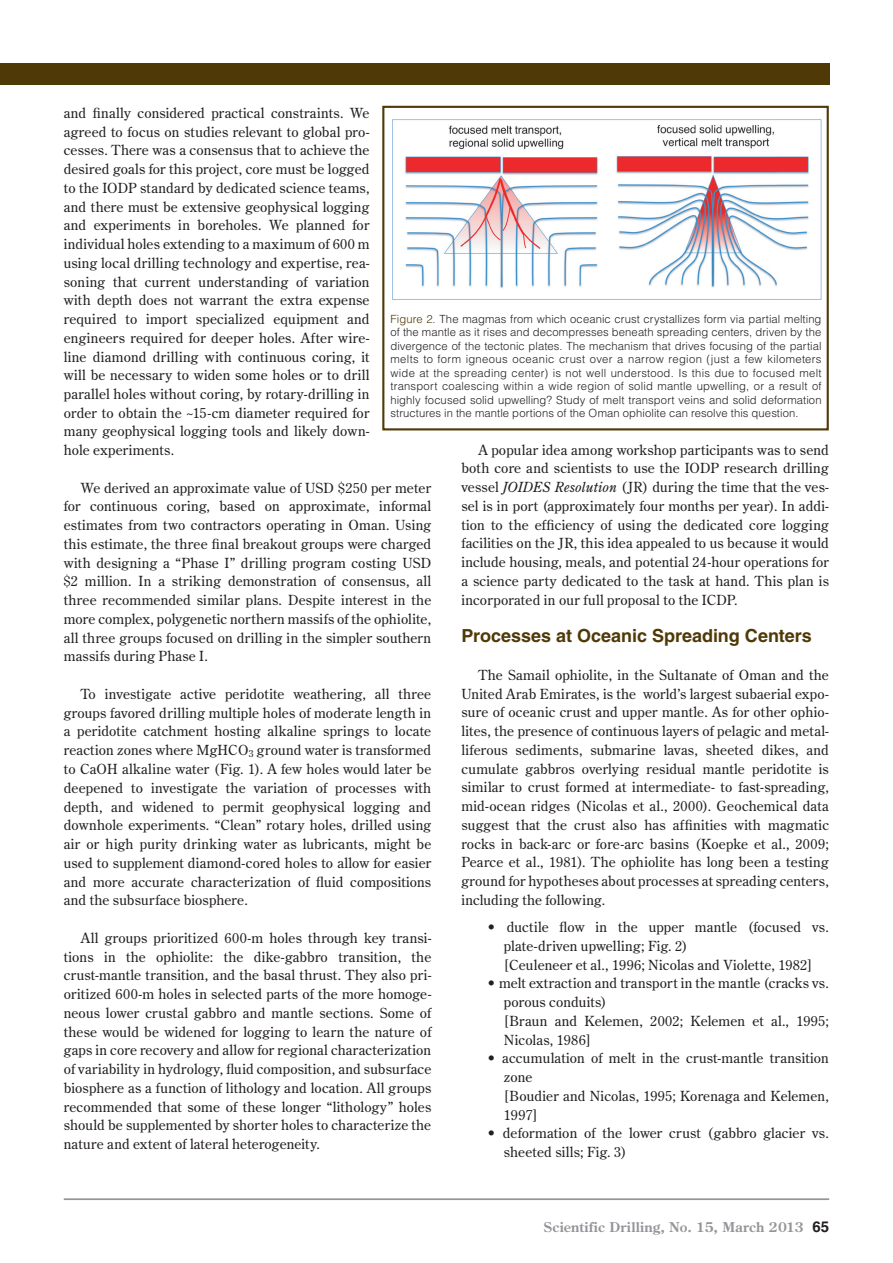
<style>
.page{position:relative;width:893px;height:1263px;background:#fff}
.page>*{position:absolute;margin:0;border:0;box-sizing:border-box;transform-origin:0 0}
.t1{font:700 18px "Helvetica LT Std";color:#4f3a07}
.t2{font:13.8px/18.8px "Century Old Style Std";letter-spacing:.015em;color:#231f20;text-align:justify}
.t3{font:700 13.5px "Century Old Style Std";letter-spacing:.02em;color:#939598}
.t4{font:300 11.25px/13.5px "Helvetica LT Std";letter-spacing:.01em;color:#231f20;text-align:justify}
.s1{color:#4f3a07}
.s2{font-style:italic}
.s3{font-family:"Helvetica LT Std";font-size:15px;color:#231f20}
</style>
<div class="page">
<hr style="left:64px;top:1198px;width:765px;height:2px;background:#939598">
<div style="left:0;top:64px;width:829px;height:21px;background:#4f3a07"></div>
<div style="left:382px;top:106px;width:447px;height:324px;border:2px solid #4f3a07"></div>
<img style="left:392px;top:119px;width:430px;height:181px">
<p class="t2" style="left:64px;top:103px;width:307px">and finally considered practical constraints. We agreed to focus on studies relevant to global pro&shy;cesses. There was a consensus that to achieve the desired goals for this project, core must be logged to the IODP standard by dedicated science teams, and there must be extensive geophysical logging and experiments in boreholes. We planned for individual holes extending to a maximum of 600 m using local drilling technology and expertise, rea&shy;soning that current understanding of variation with depth does not warrant the extra expense required to import specialized equipment and engineers required for deeper holes. After wire&shy;line diamond drilling with continuous coring, it will be necessary to widen some holes or to drill parallel holes without coring, by rotary-drilling in order to obtain the ~15-cm diameter required for many geophysical logging tools and likely down&shy;hole experiments.</p>
<p class="t2" style="left:64px;top:478px;width:369px;text-indent:17px">We derived an approximate value of USD $250 per meter for continuous coring, based on approximate, informal estimates from two contractors operating in Oman. Using this estimate, the three final breakout groups were charged with designing a “Phase I” drilling program costing USD $2 million. In a striking demonstration of consensus, all three recommended similar plans. Despite interest in the more complex, polygenetic northern massifs of the ophiolite, all three groups focused on drilling in the simpler southern massifs during Phase I.</p>
<p class="t2" style="left:64px;top:684px;width:369px;text-indent:17px">To investigate active peridotite weathering, all three groups favored drilling multiple holes of moderate length in a peridotite catchment hosting alkaline springs to locate reaction zones where MgHCO<sub>3</sub> ground water is transformed to CaOH alkaline water (Fig. 1). A few holes would later be deepened to investigate the variation of processes with depth, and widened to permit geophysical logging and downhole experiments. “Clean” rotary holes, drilled using air or high purity drinking water as lubricants, might be used to supplement diamond-cored holes to allow for easier and more accurate characterization of fluid compositions and the subsurface biosphere.</p>
<p class="t2" style="left:64px;top:928px;width:369px;text-indent:17px">All groups prioritized 600-m holes through key transi&shy;tions in the ophiolite: the dike-gabbro transition, the crust-mantle transition, and the basal thrust. They also pri&shy;oritized 600-m holes in selected parts of the more homoge&shy;neous lower crustal gabbro and mantle sections. Some of these would be widened for logging to learn the nature of gaps in core recovery and allow for regional characterization of variability in hydrology, fluid composition, and subsurface biosphere as a function of lithology and location. All groups recommended that some of these longer “lithology” holes should be supplemented by shorter holes to characterize the nature and extent of lateral heterogeneity.</p>
<p class="t4" style="left:390px;top:312px;width:433px"><span class="s1">Figure 2.</span> The magmas from which oceanic crust crystallizes form via partial melting of the mantle as it rises and decompresses beneath spreading centers, driven by the divergence of the tectonic plates. The mechanism that drives focusing of the partial melts to form igneous oceanic crust over a narrow region (just a few kilometers wide at the spreading center) is not well understood. Is this due to focused melt transport coalescing within a wide region of solid mantle upwelling, or a result of highly focused solid upwelling? Study of melt transport veins and solid deformation structures in the mantle portions of the Oman ophiolite can resolve this question.</p>
<p class="t2" style="left:461px;top:440px;width:369px;text-indent:17px">A popular idea among workshop participants was to send both core and scientists to use the IODP research drilling vessel <span class="s2">JOIDES Resolution</span> (JR) during the time that the ves&shy;sel is in port (approximately four months per year). In addi&shy;tion to the efficiency of using the dedicated core logging facilities on the JR, this idea appealed to us because it would include housing, meals, and potential 24-hour operations for a science party dedicated to the task at hand. This plan is incorporated in our full proposal to the ICDP.</p>
<h1 class="t1" style="left:461px;top:625px;width:352px">Processes at Oceanic Spreading Centers</h1>
<p class="t2" style="left:461px;top:665px;width:369px;text-indent:17px">The Samail ophiolite, in the Sultanate of Oman and the United Arab Emirates, is the world’s largest subaerial expo&shy;sure of oceanic crust and upper mantle. As for other ophio&shy;lites, the presence of continuous layers of pelagic and metal&shy;liferous sediments, submarine lavas, sheeted dikes, and cumulate gabbros overlying residual mantle peridotite is similar to crust formed at intermediate- to fast-spreading, mid-ocean ridges (Nicolas et al., 2000). Geochemical data suggest that the crust also has affinities with magmatic rocks in back-arc or fore-arc basins (Koepke et al., 2009; Pearce et al., 1981). The ophiolite has long been a testing ground for hypotheses about processes at spreading centers, including the following.</p>
<p class="t2" style="left:504px;top:917px;width:327px;text-align:left;text-indent:-17px">• ductile flow in the upper mantle (focused vs. plate-driven upwelling; Fig. 2)<br>[Ceuleneer et al., 1996; Nicolas and Violette, 1982]</p>
<p class="t2" style="left:504px;top:974px;width:327px;text-align:left;text-indent:-17px">• melt extraction and transport in the mantle (cracks vs. porous conduits)<br>[Braun and Kelemen, 2002; Kelemen et al., 1995; Nicolas, 1986]</p>
<p class="t2" style="left:504px;top:1049px;width:326px;text-align:left;text-indent:-17px">• accumulation of melt in the crust-mantle transition zone<br>[Boudier and Nicolas, 1995; Korenaga and Kelemen,<br>1997]</p>
<p class="t2" style="left:504px;top:1124px;width:327px;text-indent:-17px">• deformation of the lower crust (gabbro glacier vs. sheeted sills; Fig. 3)</p>
<p class="t3" style="left:544px;top:1218px;width:287px">Scientific Drilling, No. 15, March 2013 <span class="s3">65</span></p>
</div>
